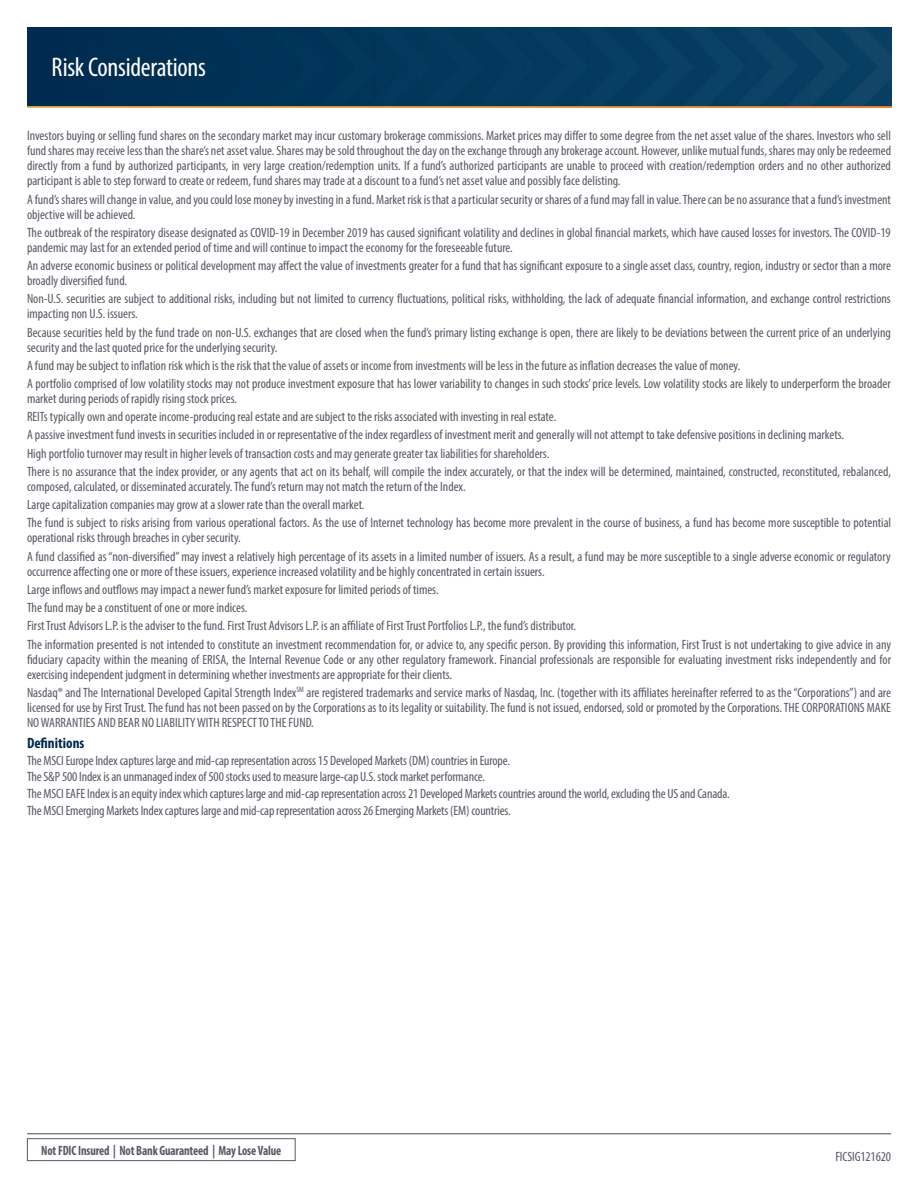
<style>
.page{position:relative;width:918px;height:1188px;background:#fff}
.page>*{position:absolute;margin:0;border:0;box-sizing:border-box;transform-origin:0 0}
.t1{font:condensed 27px "Myriad Pro";letter-spacing:-.01em;color:#fff}
.Risk_Headers_Blue{font:700 condensed 15px "Myriad Pro";color:#00294e}
.Risk_Body_Text{font:condensed 13.5px/15px "Myriad Pro";color:#565963}
.t2{font:700 condensed 13.5px "Myriad Pro";letter-spacing:-.01em;color:#555963;scale:.91 1}
.t3{font:condensed 13.5px "Myriad Pro";letter-spacing:-.01em;color:#555963}
</style>
<div class="page">
<hr style="left:27px;top:1133px;width:864px;height:1px;background:#464b54">
<div style="left:27px;top:1138px;width:269px;height:23px;border:1px solid #555963"></div>
<img style="left:27px;top:27px;width:864px;height:81px">
<p class="t1" style="left:52px;top:51px;width:156px">Risk Considerations</p>
<p class="Risk_Body_Text" style="left:27px;top:128px;width:866px;text-align:justify">Investors buying or selling fund shares on the secondary market may incur customary brokerage commissions. Market prices may differ to some degree from the net asset value of the shares. Investors who sell fund shares may receive less than the share’s net asset value. Shares may be sold throughout the day on the exchange through any brokerage account. However, unlike mutual funds, shares may only be redeemed directly from a fund by authorized participants, in very large creation/redemption units. If a fund’s authorized participants are unable to proceed with creation/redemption orders and no other authorized participant is able to step forward to create or redeem, fund shares may trade at a discount to a fund’s net asset value and possibly face delisting.</p>
<p class="Risk_Body_Text" style="left:27px;top:191px;width:866px">A fund’s shares will change in value, and you could lose money by investing in a fund. Market risk is that a particular security or shares of a fund may fall in value. There can be no assurance that a fund’s investment objective will be achieved.</p>
<p class="Risk_Body_Text" style="left:27px;top:225px;width:865px">The outbreak of the respiratory disease designated as COVID-19 in December 2019 has caused significant volatility and declines in global financial markets, which have caused losses for investors. The COVID-19 pandemic may last for an extended period of time and will continue to impact the economy for the foreseeable future.</p>
<p class="Risk_Body_Text" style="left:27px;top:258px;width:866px">An adverse economic business or political development may affect the value of investments greater for a fund that has significant exposure to a single asset class, country, region, industry or sector than a more broadly diversified fund.</p>
<p class="Risk_Body_Text" style="left:27px;top:291px;width:865px">Non-U.S. securities are subject to additional risks, including but not limited to currency fluctuations, political risks, withholding, the lack of adequate financial information, and exchange control restrictions impacting non U.S. issuers.</p>
<p class="Risk_Body_Text" style="left:27px;top:324px;width:865px">Because securities held by the fund trade on non-U.S. exchanges that are closed when the fund’s primary listing exchange is open, there are likely to be deviations between the current price of an underlying security and the last quoted price for the underlying security.</p>
<p class="Risk_Body_Text" style="left:27px;top:358px;width:715px">A fund may be subject to inflation risk which is the risk that the value of assets or income from investments will be less in the future as inflation decreases the value of money.</p>
<p class="Risk_Body_Text" style="left:27px;top:376px;width:865px">A portfolio comprised of low volatility stocks may not produce investment exposure that has lower variability to changes in such stocks’ price levels. Low volatility stocks are likely to underperform the broader market during periods of rapidly rising stock prices.</p>
<p class="Risk_Body_Text" style="left:27px;top:409px;width:531px">REITs typically own and operate income-producing real estate and are subject to the risks associated with investing in real estate.</p>
<p class="Risk_Body_Text" style="left:27px;top:427px;width:819px">A passive investment fund invests in securities included in or representative of the index regardless of investment merit and generally will not attempt to take defensive positions in declining markets.</p>
<p class="Risk_Body_Text" style="left:27px;top:446px;width:524px">High portfolio turnover may result in higher levels of transaction costs and may generate greater tax liabilities for shareholders.</p>
<p class="Risk_Body_Text" style="left:27px;top:464px;width:865px">There is no assurance that the index provider, or any agents that act on its behalf, will compile the index accurately, or that the index will be determined, maintained, constructed, reconstituted, rebalanced, composed, calculated, or disseminated accurately. The fund’s return may not match the return of the Index.</p>
<p class="Risk_Body_Text" style="left:27px;top:497px;width:339px">Large capitalization companies may grow at a slower rate than the overall market.</p>
<p class="Risk_Body_Text" style="left:27px;top:515px;width:866px">The fund is subject to risks arising from various operational factors. As the use of Internet technology has become more prevalent in the course of business, a fund has become more susceptible to potential operational risks through breaches in cyber security.</p>
<p class="Risk_Body_Text" style="left:27px;top:549px;width:865px">A fund classified as “non-diversified” may invest a relatively high percentage of its assets in a limited number of issuers. As a result, a fund may be more susceptible to a single adverse economic or regulatory occurrence affecting one or more of these issuers, experience increased volatility and be highly concentrated in certain issuers.</p>
<p class="Risk_Body_Text" style="left:27px;top:582px;width:413px">Large inflows and outflows may impact a newer fund’s market exposure for limited periods of times.</p>
<p class="Risk_Body_Text" style="left:27px;top:600px;width:222px">The fund may be a constituent of one or more indices.</p>
<p class="Risk_Body_Text" style="left:27px;top:618px;width:551px">First Trust Advisors L.P. is the adviser to the fund. First Trust Advisors L.P. is an affiliate of First Trust Portfolios L.P., the fund’s distributor.</p>
<p class="Risk_Body_Text" style="left:27px;top:637px;width:866px;text-align:justify">The information presented is not intended to constitute an investment recommendation for, or advice to, any specific person. By providing this information, First Trust is not undertaking to give advice in any fiduciary capacity within the meaning of ERISA, the Internal Revenue Code or any other regulatory framework. Financial professionals are responsible for evaluating investment risks independently and for exercising independent judgment in determining whether investments are appropriate for their clients.</p>
<p class="Risk_Body_Text" style="left:27px;top:685px;width:866px;text-align:justify">Nasdaq® and The International Developed Capital Strength Index<sup>SM</sup> are registered trademarks and service marks of Nasdaq, Inc. (together with its affiliates hereinafter referred to as the “Corporations”) and are licensed for use by First Trust. The fund has not been passed on by the Corporations as to its legality or suitability. The fund is not issued, endorsed, sold or promoted by the Corporations. THE CORPORATIONS MAKE NO WARRANTIES AND BEAR NO LIABILITY WITH RESPECT TO THE FUND.</p>
<p class="Risk_Headers_Blue" style="left:27px;top:734px;width:59px">Definitions</p>
<p class="Risk_Body_Text" style="left:27px;top:752px;width:484px">The MSCI Europe Index captures large and mid-cap representation across 15 Developed Markets (DM) countries in Europe.</p>
<p class="Risk_Body_Text" style="left:27px;top:769px;width:460px">The S&amp;P 500 Index is an unmanaged index of 500 stocks used to measure large-cap U.S. stock market performance.</p>
<p class="Risk_Body_Text" style="left:27px;top:786px;width:704px">The MSCI EAFE Index is an equity index which captures large and mid-cap representation across 21 Developed Markets countries around the world, excluding the US and Canada.</p>
<p class="Risk_Body_Text" style="left:27px;top:803px;width:485px">The MSCI Emerging Markets Index captures large and mid-cap representation across 26 Emerging Markets (EM) countries.</p>
<p class="t2" style="left:41px;top:1142px;width:265px">Not FDIC Insured | Not Bank Guaranteed | May Lose Value</p>
<p class="t3" style="left:835px;top:1148px;width:57px">FICSIG121620</p>
</div>
